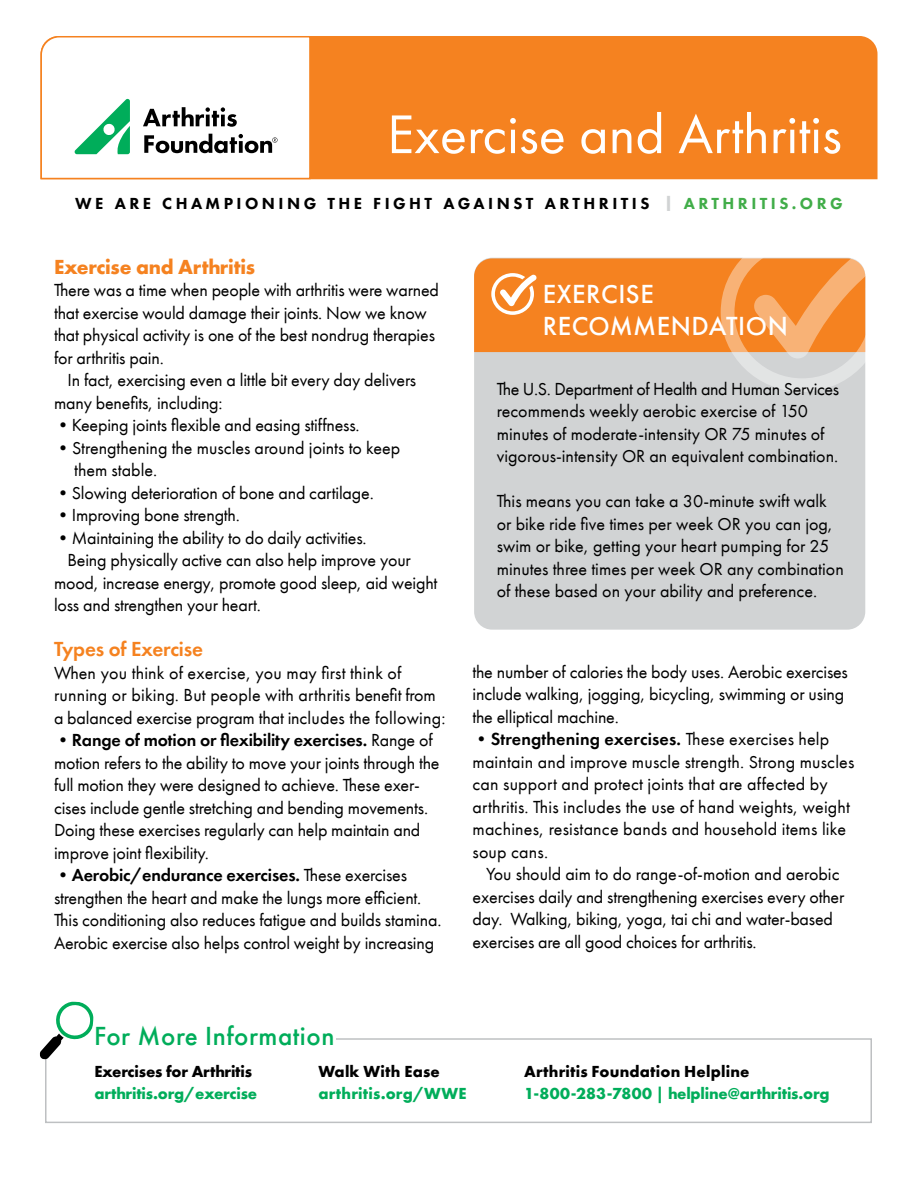
<style>
.page{position:relative;width:918px;height:1188px;background:#fff}
.page>*{position:absolute;margin:0;border:0;box-sizing:border-box;transform-origin:0 0}
.t1{font:56.4px "Futura PT";color:#fff}
.t2{font:500 27px/32.4px "Futura PT";letter-spacing:.02em;color:#fff}
.t3{font:500 27px "Futura PT";letter-spacing:.02em;color:#00ad5a}
.t4{font:700 21px "Futura PT";letter-spacing:-.01em;color:#f58220}
.t5{font:600 21px "Futura PT";letter-spacing:-.01em;color:#f58220}
.t6{font:18px/22.5px "Futura PT";letter-spacing:-.01em;color:#000}
.t7{font:18px/22.5px "Futura PT";letter-spacing:.01em;color:#000}
.t8{font:700 16.5px "Futura PT";letter-spacing:.005em;color:#000}
.t9{font:700 16.5px "Futura PT";letter-spacing:-.01em;color:#00ad5a}
.t10{font:800 16.5px "Futura PT";letter-spacing:.21em;color:#000}
.t11{font:700 16.5px "Futura PT";letter-spacing:.01em;color:#00ad5a}
.s1{font-weight:600;font-size:22.5px;color:#d1d3d4}
.s2{color:#41ad49}
.s3{font-weight:600}
</style>
<div class="page">
<div style="left:474px;top:258px;width:391px;height:372px;background:#d1d3d4;border-radius:18px"></div>
<svg style="left:474px;top:257px;width:392px;height:135px"></svg>
<div style="left:45px;top:1038px;width:827px;height:85px;border:2px solid #bec0c2"></div>
<div style="left:19px;top:1024px;width:316px;height:33px;background:#fff"></div>
<svg style="left:40px;top:1001px;width:54px;height:59px"></svg>
<div style="left:311px;top:36px;width:567px;height:143px;background:#f58220"></div>
<svg style="left:40px;top:36px;width:271px;height:144px"></svg>
<h1 class="t1" style="left:387px;top:101px;width:456px">Exercise and Arthritis</h1>
<p class="t10" style="left:75px;top:193px;width:769px">WE ARE CHAMPIONING THE FIGHT AGAINST ARTHRITIS <span class="s1">I</span> <span class="s2">ARTHRITIS.ORG</span></p>
<p class="t4" style="left:54px;top:253px;width:203px">Exercise and Arthritis</p>
<p class="t6" style="left:54px;top:279px;width:387px">There was a time when people with arthritis were warned that exercise would damage their joints. Now we know that physical activity is one of the best nondrug therapies for arthritis pain.</p>
<p class="t6" style="left:54px;top:369px;width:364px;text-indent:14px">In fact, exercising even a little bit every day delivers many benefits, including:</p>
<p class="t6" style="left:54px;top:414px;width:307px">•Keeping joints flexible and easing stiffness.</p>
<p class="t6" style="left:74px;top:436px;width:328px;text-indent:-20px">•Strengthening the muscles around joints to keep them stable.</p>
<p class="t6" style="left:54px;top:481px;width:321px">•Slowing deterioration of bone and cartilage.</p>
<p class="t6" style="left:54px;top:504px;width:188px">•Improving bone strength.</p>
<p class="t6" style="left:54px;top:526px;width:314px">•Maintaining the ability to do daily activities.</p>
<p class="t6" style="left:68px;top:549px;width:345px">Being physically active can also help improve your</p>
<p class="t6" style="left:54px;top:571px;width:385px">mood, increase energy, promote good sleep, aid weight</p>
<p class="t6" style="left:54px;top:594px;width:209px">loss and strengthen your heart.</p>
<p class="t5" style="left:54px;top:636px;width:150px">Types of Exercise</p>
<p class="t7" style="left:54px;top:661px;width:393px">When you think of exercise, you may first think of running or biking. But people with arthritis benefit from a balanced exercise program that includes the following:</p>
<p class="t6" style="left:54px;top:729px;width:387px"><span class="s3">•Range of motion or flexibility exercises.</span> Range of motion refers to the ability to move your joints through the full motion they were designed to achieve. These exer&shy;cises include gentle stretching and bending movements.<br>Doing these exercises regularly can help maintain and improve joint flexibility.</p>
<p class="t6" style="left:54px;top:864px;width:389px"><span class="s3">•Aerobic/endurance exercises.</span> These exercises strengthen the heart and make the lungs more efficient.<br>This conditioning also reduces fatigue and builds stamina.<br>Aerobic exercise also helps control weight by increasing</p>
<h2 class="t2" style="left:543px;top:278px;width:247px">EXERCISE<br>RECOMMENDATION</h2>
<p class="t6" style="left:497px;top:378px;width:344px">The U.S. Department of Health and Human Services recommends weekly aerobic exercise of 150 minutes of moderate-intensity OR 75 minutes of vigorous-intensity OR an equivalent combination.</p>
<p class="t6" style="left:497px;top:490px;width:349px">This means you can take a 30-minute swift walk or bike ride five times per week OR you can jog, swim or bike, getting your heart pumping for 25 minutes three times per week OR any combination of these based on your ability and preference.</p>
<p class="t6" style="left:472px;top:661px;width:377px">the number of calories the body uses. Aerobic exercises include walking, jogging, bicycling, swimming or using the elliptical machine.</p>
<p class="t7" style="left:472px;top:728px;width:383px"><span class="s3">•Strengthening exercises.</span> These exercises help maintain and improve muscle strength. Strong muscles can support and protect joints that are affected by arthritis. This includes the use of hand weights, weight machines, resistance bands and household items like soup cans.</p>
<p class="t6" style="left:472px;top:863px;width:373px;text-indent:14px">You should aim to do range-of-motion and aerobic exercises daily and strengthening exercises every other day. Walking, biking, yoga, tai chi and water-based exercises are all good choices for arthritis.</p>
<h2 class="t3" style="left:94px;top:1020px;width:242px">For More Information</h2>
<p class="t8" style="left:94px;top:1061px;width:159px">Exercises for Arthritis</p>
<p class="t9" style="left:94px;top:1083px;width:164px">arthritis.org/exercise</p>
<p class="t8" style="left:318px;top:1061px;width:123px">Walk With Ease</p>
<p class="t11" style="left:318px;top:1083px;width:150px">arthritis.org/WWE</p>
<p class="t8" style="left:524px;top:1061px;width:227px">Arthritis Foundation Helpline</p>
<p class="t9" style="left:524px;top:1083px;width:307px">1-800-283-7800 | helpline@arthritis.org</p>
</div>
